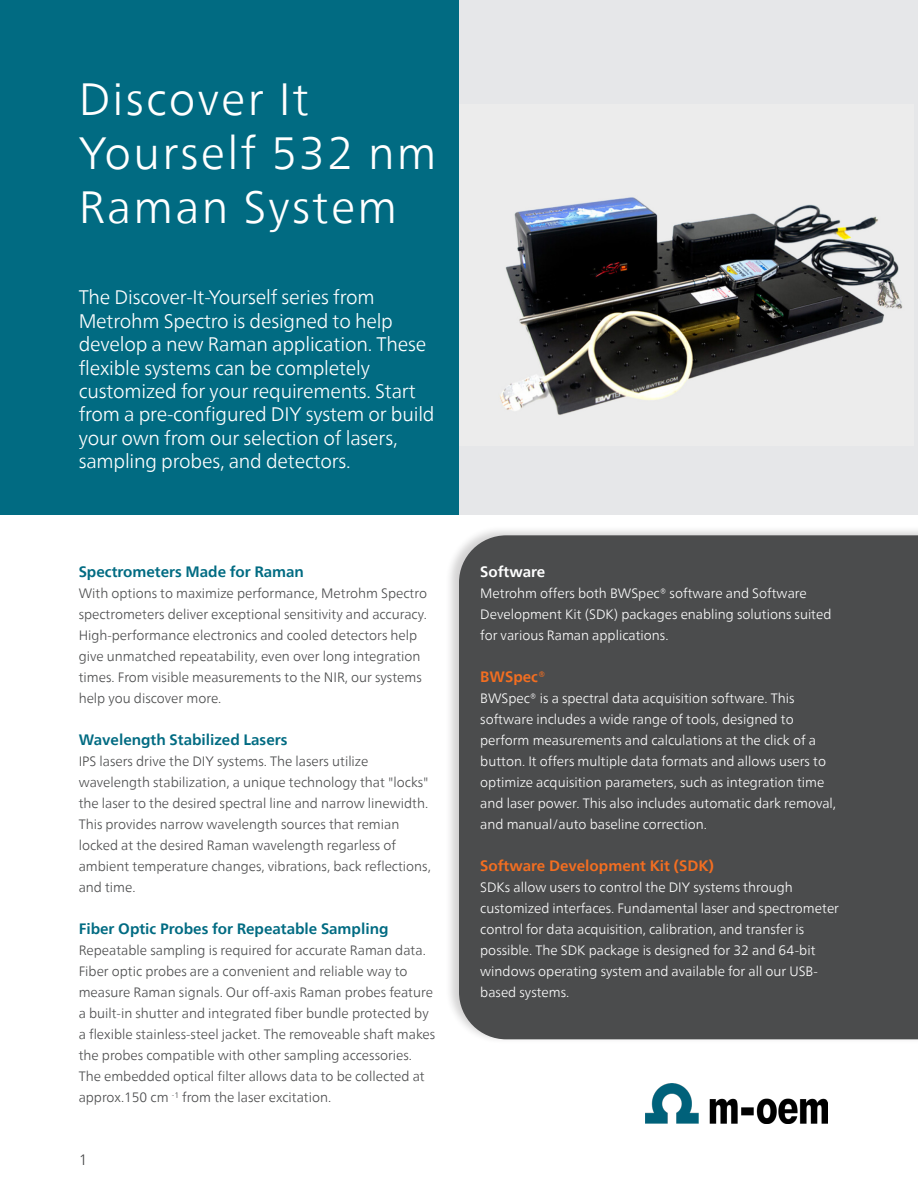
<style>
.page{position:relative;width:918px;height:1188px;background:#fff}
.page>*{position:absolute;margin:0;border:0;box-sizing:border-box;transform-origin:0 0}
.Head_30_36_50pt_light{font:300 45px/54px "Neue Frutiger World";letter-spacing:.05em;color:#fff}
._14_20pt_regular{font:300 19.5px/23.4px "Neue Frutiger World";letter-spacing:-.01em;color:#fff}
.Intro_10_14pt_bold{font:700 15px "Neue Frutiger World";color:#016b82}
.Intro_10_14pt_bold-2{font:700 15px "Neue Frutiger World";color:#f36e21}
.Intro_10_14pt_bold-3{font:700 15px "Neue Frutiger World";color:#fff}
.t1{font:300 15px "Neue Frutiger World";color:#4b4c4d}
.Copy_10_14pt_light{font:300 13.5px/21px "Neue Frutiger World";color:#4b4c4d}
.Intro_10_14pt_bold-4{font:300 13.5px/21px "Neue Frutiger World";color:#fff}
</style>
<div class="page">
<div style="left:423px;top:0;width:495px;height:514px;background:#e6e7e9"></div>
<img style="left:500px;top:197px;width:403px;height:218px">
<div style="left:0;top:0;width:459px;height:514px;background:#016b82"></div>
<div style="left:445px;top:525px;width:473px;height:520px;background:#231f20;opacity:.2"></div>
<div style="left:459px;top:535px;width:459px;height:504px;background:#4b4c4d"></div>
<img style="left:645px;top:1084px;width:182px;height:39px">
<p class="Head_30_36_50pt_light" style="left:79px;top:73px;width:359px">Discover It<br>Yourself 532 nm<br>Raman System</p>
<p class="_14_20pt_regular" style="left:79px;top:286px;width:357px">The Discover-It-Yourself series from Metrohm Spectro is designed to help develop a new Raman application. These flexible systems can be completely customized for your requirements. Start from a pre-configured DIY system or build your own from our selection of lasers, sampling probes, and detectors.</p>
<p class="Intro_10_14pt_bold" style="left:79px;top:559px;width:227px">Spectrometers Made for Raman</p>
<p class="Copy_10_14pt_light" style="left:79px;top:583px;width:350px">With options to maximize performance, Metrohm Spectro spectrometers deliver exceptional sensitivity and accuracy.<br>High-performance electronics and cooled detectors help give unmatched repeatability, even over long integration times. From visible measurements to the NIR, our systems help you discover more.</p>
<p class="Intro_10_14pt_bold" style="left:79px;top:727px;width:210px">Wavelength Stabilized Lasers</p>
<p class="Copy_10_14pt_light" style="left:79px;top:751px;width:354px">IPS lasers drive the DIY systems. The lasers utilize wavelength stabilization, a unique technology that "locks" the laser to the desired spectral line and narrow linewidth.<br>This provides narrow wavelength sources that remian locked at the desired Raman wavelength regarless of ambient temperature changes, vibrations, back reflections, and time.</p>
<p class="Intro_10_14pt_bold" style="left:79px;top:916px;width:311px">Fiber Optic Probes for Repeatable Sampling</p>
<p class="Copy_10_14pt_light" style="left:79px;top:940px;width:358px">Repeatable sampling is required for accurate Raman data.<br>Fiber optic probes are a convenient and reliable way to measure Raman signals. Our off-axis Raman probes feature a built-in shutter and integrated fiber bundle protected by a flexible stainless-steel jacket. The removeable shaft makes the probes compatible with other sampling accessories.<br>The embedded optical filter allows data to be collected at approx.150 cm <sup>-1</sup> from the laser excitation.</p>
<p class="t1" style="left:79px;top:1148px;width:10px">1</p>
<p class="Intro_10_14pt_bold-3" style="left:480px;top:559px;width:67px">Software</p>
<p class="Intro_10_14pt_bold-4" style="left:480px;top:583px;width:353px">Metrohm offers both BWSpec® software and Software<br>Development Kit (SDK) packages enabling solutions suited for various Raman applications.</p>
<p class="Intro_10_14pt_bold-2" style="left:480px;top:664px;width:67px">BWSpec®</p>
<p class="Intro_10_14pt_bold-4" style="left:480px;top:688px;width:357px">BWSpec® is a spectral data acquisition software. This software includes a wide range of tools, designed to perform measurements and calculations at the click of a button. It offers multiple data formats and allows users to optimize acquisition parameters, such as integration time and laser power. This also includes automatic dark removal, and manual/auto baseline correction.</p>
<p class="Intro_10_14pt_bold-2" style="left:480px;top:853px;width:235px">Software Development Kit (SDK)</p>
<p class="Intro_10_14pt_bold-4" style="left:480px;top:877px;width:360px">SDKs allow users to control the DIY systems through customized interfaces. Fundamental laser and spectrometer control for data acquisition, calibration, and transfer is possible. The SDK package is designed for 32 and 64-bit windows operating system and available for all our USB&shy;based systems.</p>
</div>
